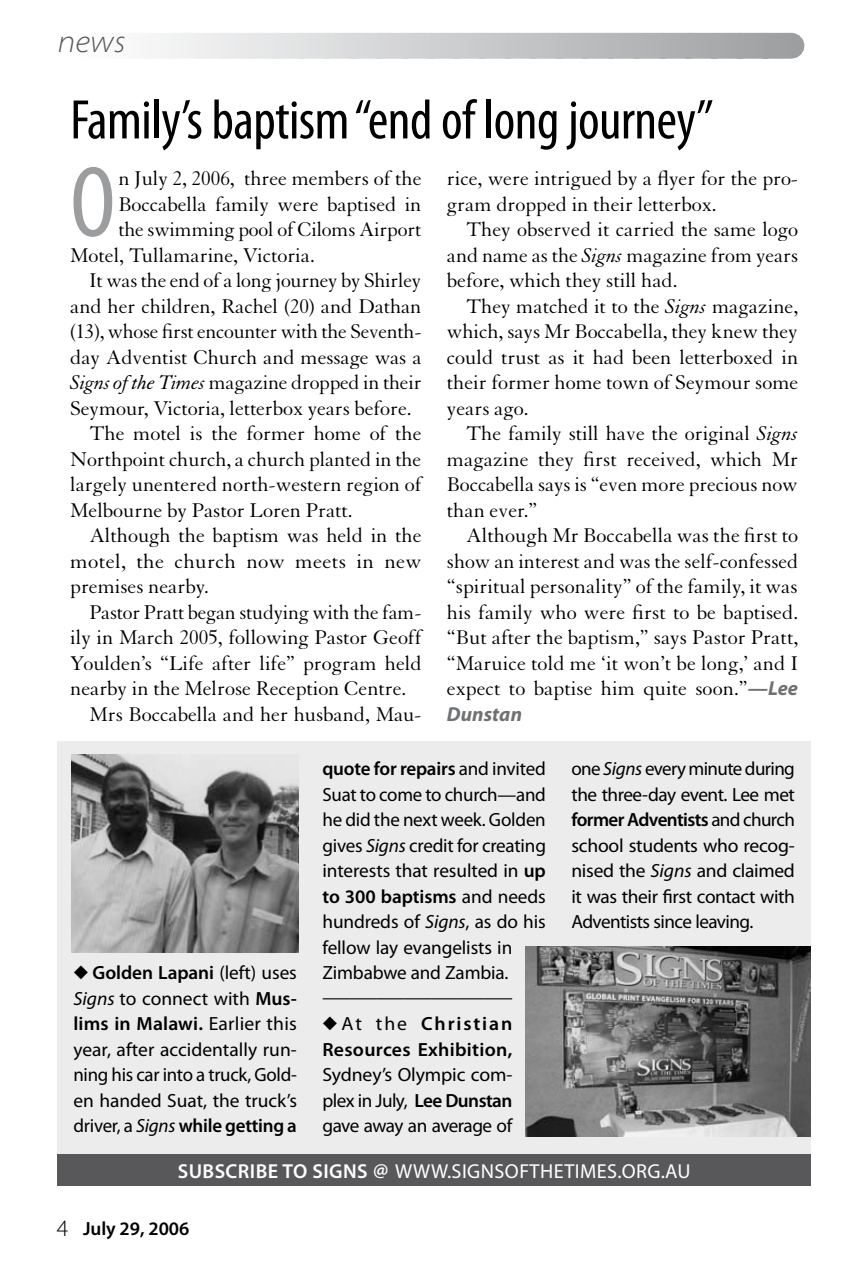
<style>
.page{position:relative;width:862px;height:1263px;background:#fff}
.page>*{position:absolute;margin:0;border:0;box-sizing:border-box;transform-origin:0 0}
.t1{font:condensed 101.25px "Myriad Pro";color:#9c9d9f}
.t2{font:condensed 56.25px "Myriad Pro";letter-spacing:-.01em;color:#000}
.t3{font:italic 300 semi-expanded 31.5px "Myriad Pro";color:#58585a}
.t4{font:21.6px/25.4px "Granjon";color:#000;text-align:justify}
.t5{font:20.25px "Myriad Pro";letter-spacing:.02em;color:#fff}
.t6{font:600 20.25px "Myriad Pro";letter-spacing:.02em;color:#fff}
.t7{font:italic 700 20.25px "Myriad Pro";letter-spacing:.005em;color:#707173}
.t8{font:19.12px/25.4px "Myriad Pro";letter-spacing:-.01em;color:#000;text-align:justify}
.t9{font:600 19.12px/25.4px "Myriad Pro";letter-spacing:.015em;color:#000}
.s1{font-style:italic}
.s2{font-family:"Myriad Pro";font-weight:700;font-style:italic;font-size:20.25px;color:#707173}
.s3{font-weight:600}
.s4{font-weight:400}
</style>
<div class="page">
<svg style="left:156px;top:33px;width:635px;height:26px;background:#cacbcc"></svg>
<div style="left:57px;top:741px;width:753px;height:432px;background:#ececed"></div>
<svg style="left:323px;top:998px;width:188px;height:1px"></svg>
<div style="left:57px;top:1154px;width:753px;height:32px;background:#58585a"></div>
<img style="left:72px;top:754px;width:226px;height:198px">
<img style="left:525px;top:946px;width:285px;height:191px">
<h3 class="t3" style="left:57px;top:25px;width:69px">news</h3>
<h2 class="t2" style="left:70px;top:89px;width:644px">Family’s baptism “end of long journey”</h2>
<h1 class="t1" style="left:70px;top:148px;width:47px">O</h1>
<p class="t4" style="left:118px;top:166px;width:304px">n July 2, 2006, three members of the</p>
<p class="t4" style="left:446px;top:166px;width:352px">rice, were intrigued by a flyer for the pro&shy;gram dropped in their letterbox.</p>
<p class="t4" style="left:446px;top:217px;width:352px;text-indent:19px">They observed it carried the same logo and name as the <span class="s1">Signs</span> magazine from years before, which they still had.</p>
<p class="t4" style="left:446px;top:294px;width:352px;text-indent:19px">They matched it to the <span class="s1">Signs</span> magazine, which, says Mr Boccabella, they knew they could trust as it had been letterboxed in their former home town of Seymour some years ago.</p>
<p class="t4" style="left:446px;top:421px;width:352px;text-indent:19px">The family still have the original <span class="s1">Signs </span>magazine they first received, which Mr Boccabella says is “even more precious now than ever.”</p>
<p class="t4" style="left:446px;top:523px;width:352px;text-indent:19px">Although Mr Boccabella was the first to show an interest and was the self-confessed “spiritual personality” of the family, it was his family who were first to be baptised. “But after the baptism,” says Pastor Pratt, “Maruice told me ‘it won’t be long,’ and I expect to baptise him quite soon.”<span class="s2">—Lee</span></p>
<p class="t7" style="left:446px;top:703px;width:77px">Dunstan</p>
<p class="t4" style="left:118px;top:192px;width:304px">Boccabella family were baptised in</p>
<p class="t4" style="left:118px;top:217px;width:304px">the swimming pool of Ciloms Airport</p>
<p class="t4" style="left:70px;top:243px;width:246px">Motel, Tullamarine, Victoria.</p>
<p class="t4" style="left:89px;top:268px;width:333px">It was the end of a long journey by Shirley</p>
<p class="t4" style="left:70px;top:294px;width:352px">and her children, Rachel (20) and Dathan</p>
<p class="t4" style="left:70px;top:319px;width:352px">(13), whose first encounter with the Seventh-</p>
<p class="t4" style="left:70px;top:345px;width:352px">day Adventist Church and message was a</p>
<p class="t4" style="left:70px;top:370px;width:352px"><span class="s1">Signs of the Times</span> magazine dropped in their</p>
<p class="t4" style="left:70px;top:396px;width:342px">Seymour, Victoria, letterbox years before.</p>
<p class="t4" style="left:89px;top:421px;width:333px">The motel is the former home of the</p>
<p class="t4" style="left:70px;top:447px;width:352px">Northpoint church, a church planted in the</p>
<p class="t4" style="left:70px;top:472px;width:352px">largely unentered north-western region of</p>
<p class="t4" style="left:70px;top:498px;width:284px">Melbourne by Pastor Loren Pratt.</p>
<p class="t4" style="left:89px;top:523px;width:333px">Although the baptism was held in the</p>
<p class="t4" style="left:70px;top:549px;width:353px">motel, the church now meets in new</p>
<p class="t4" style="left:70px;top:574px;width:140px">premises nearby.</p>
<p class="t4" style="left:89px;top:600px;width:333px">Pastor Pratt began studying with the fam-</p>
<p class="t4" style="left:70px;top:625px;width:352px">ily in March 2005, following Pastor Geoff</p>
<p class="t4" style="left:70px;top:651px;width:352px">Youlden’s “Life after life” program held</p>
<p class="t4" style="left:70px;top:676px;width:337px">nearby in the Melrose Reception Centre.</p>
<p class="t4" style="left:89px;top:702px;width:333px">Mrs Boccabella and her husband, Mau-</p>
<p class="t8" style="left:73px;top:960px;width:225px">◆ <span class="s3">Golden Lapani</span> (left) uses <span class="s1">Signs</span> to connect with <span class="s3">Mus&shy;lims in Malawi.</span> Earlier this year, after accidentally run&shy;ning his car into a truck, Gold&shy;en handed Suat, the truck’s driver, a <span class="s1">Signs</span> <span class="s3">while getting a</span></p>
<p class="t8" style="left:322px;top:756px;width:225px;text-align:left"><span class="s3">quote for repairs</span> and invited<br>Suat to come to church—and he did the next week. Golden gives <span class="s1">Signs</span> credit for creating interests that resulted in <span class="s3">up to 300 baptisms</span> and needs hundreds of <span class="s1">Signs</span>, as do his fellow lay evangelists in<br>Zimbabwe and Zambia.</p>
<p class="t9" style="left:322px;top:1011px;width:191px">◆<span class="s4">At the</span> Christian<br>Resources Exhibition,</p>
<p class="t8" style="left:322px;top:1063px;width:192px">Sydney’s Olympic com&shy;plex in July, <span class="s3">Lee Dunstan </span>gave away an average of</p>
<p class="t8" style="left:571px;top:756px;width:225px">one <span class="s1">Signs</span> every minute during the three-day event. Lee met <span class="s3">former Adventists</span> and church school students who recog&shy;nised the <span class="s1">Signs</span> and claimed it was their first contact with Adventists since leaving.</p>
<p class="t6" style="left:178px;top:1160px;width:236px">Subscribe to Signs @ <span class="s4">www</span></p>
<p class="t5" style="left:447px;top:1160px;width:33px">.signs</p>
<p class="t5" style="left:504px;top:1160px;width:88px">ofthetimes</p>
<p class="t5" style="left:617px;top:1160px;width:75px">.org.au</p>
<p class="t9" style="left:83px;top:1216px;width:108px">July 29, 2006</p>
</div>
